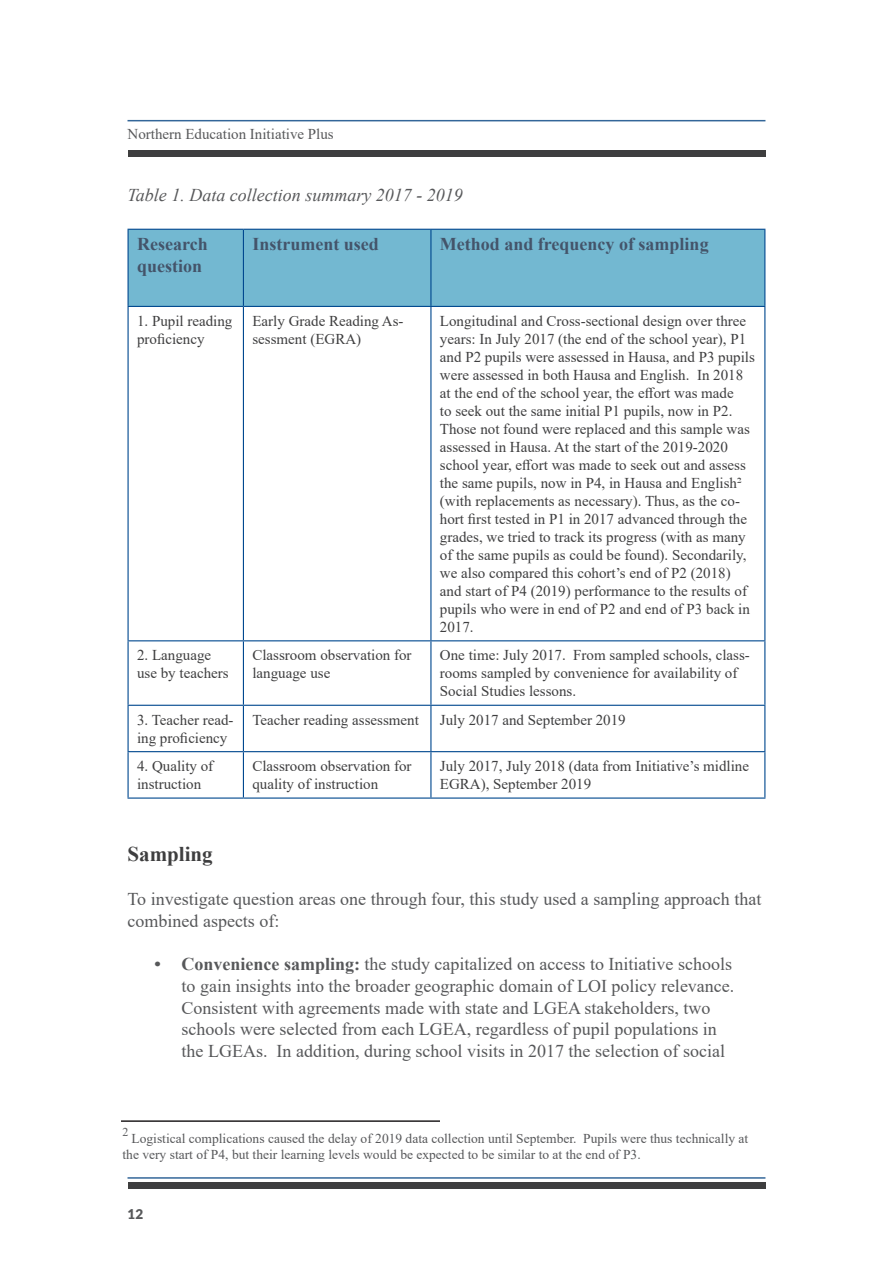
<style>
.page{position:relative;width:893px;height:1263px;background:#fff}
.page>*{position:absolute;margin:0;border:0;box-sizing:border-box;transform-origin:0 0}
.t1{font:700 21px "Times New Roman";color:#3e3e3f}
.t2{font:18px/21.8px "Times New Roman";color:#57585a}
.t3{font:700 18px/21.8px "Times New Roman";color:#44546a}
.t4{font:italic 18px "Times New Roman";color:#57585a}
.t5{font:15px/18px "Times New Roman";color:#3e3e3f}
.t6{font:15px "Times New Roman";color:#57585a}
.t7{font:13.5px/16.2px "Times New Roman";color:#57585a}
.t8{font:900 13.5px "Lato";color:#57585a}
.t9{font:12px "Times New Roman";color:#57585a}
.s1{font-weight:700}
</style>
<div class="page">
<hr style="left:128px;top:120px;width:637px;height:1px;background:#369">
<hr style="left:128px;top:1177px;width:637px;height:2px;background:#369">
<div style="left:128px;top:151px;width:637px;height:6px;background:#3e3e3f"></div>
<div style="left:128px;top:1182px;width:637px;height:6px;background:#3e3e3f"></div>
<div style="left:129px;top:230px;width:635px;height:76px;background:#73b8d1"></div>
<hr style="left:243px;top:230px;width:1px;height:76px;background:#01488f">
<hr style="left:430px;top:230px;width:1px;height:76px;background:#01488f">
<hr style="left:243px;top:307px;width:1px;height:333px;background:#01488f">
<hr style="left:430px;top:307px;width:1px;height:333px;background:#01488f">
<hr style="left:764px;top:307px;width:1px;height:333px;background:#01488f">
<hr style="left:128px;top:640px;width:115px;height:1px;background:#01488f">
<hr style="left:243px;top:640px;width:188px;height:1px;background:#01488f">
<hr style="left:243px;top:641px;width:1px;height:64px;background:#01488f">
<hr style="left:431px;top:640px;width:334px;height:1px;background:#01488f">
<hr style="left:430px;top:641px;width:1px;height:64px;background:#01488f">
<hr style="left:764px;top:641px;width:1px;height:64px;background:#01488f">
<hr style="left:128px;top:705px;width:115px;height:1px;background:#01488f">
<hr style="left:243px;top:705px;width:188px;height:1px;background:#01488f">
<hr style="left:243px;top:706px;width:1px;height:45px;background:#01488f">
<hr style="left:431px;top:705px;width:334px;height:1px;background:#01488f">
<hr style="left:430px;top:706px;width:1px;height:45px;background:#01488f">
<hr style="left:764px;top:706px;width:1px;height:45px;background:#01488f">
<hr style="left:128px;top:751px;width:115px;height:1px;background:#01488f">
<hr style="left:243px;top:751px;width:188px;height:1px;background:#01488f">
<hr style="left:243px;top:752px;width:1px;height:45px;background:#01488f">
<hr style="left:431px;top:751px;width:334px;height:1px;background:#01488f">
<hr style="left:430px;top:752px;width:1px;height:45px;background:#01488f">
<hr style="left:764px;top:752px;width:1px;height:45px;background:#01488f">
<hr style="left:128px;top:797px;width:115px;height:2px;background:#01488f">
<hr style="left:243px;top:797px;width:188px;height:2px;background:#01488f">
<hr style="left:431px;top:797px;width:334px;height:2px;background:#01488f">
<hr style="left:128px;top:229px;width:115px;height:1px;background:#01488f">
<hr style="left:128px;top:230px;width:1px;height:76px;background:#01488f">
<hr style="left:243px;top:229px;width:188px;height:1px;background:#01488f">
<hr style="left:431px;top:229px;width:334px;height:1px;background:#01488f">
<hr style="left:764px;top:230px;width:1px;height:76px;background:#01488f">
<hr style="left:128px;top:306px;width:115px;height:1px;background:#01488f">
<hr style="left:243px;top:306px;width:188px;height:1px;background:#01488f">
<hr style="left:431px;top:306px;width:334px;height:1px;background:#01488f">
<hr style="left:128px;top:307px;width:1px;height:333px;background:#01488f">
<hr style="left:128px;top:641px;width:1px;height:64px;background:#01488f">
<hr style="left:128px;top:706px;width:1px;height:45px;background:#01488f">
<hr style="left:128px;top:752px;width:1px;height:45px;background:#01488f">
<hr style="left:121px;top:1120px;width:319px;height:2px;background:#231f20">
<p class="t6" style="left:128px;top:123px;width:208px">Northern Education Initiative Plus</p>
<p class="t4" style="left:128px;top:182px;width:337px">Table 1. Data collection summary 2017 - 2019</p>
<p class="t3" style="left:137px;top:233px;width:72px">Research question</p>
<p class="t3" style="left:252px;top:233px;width:128px">Instrument used</p>
<p class="t3" style="left:440px;top:233px;width:270px">Method and frequency of sampling</p>
<p class="t5" style="left:137px;top:311px;width:97px">1. Pupil reading proficiency</p>
<p class="t5" style="left:252px;top:311px;width:153px">Early Grade Reading As&shy;sessment (EGRA)</p>
<p class="t5" style="left:440px;top:311px;width:316px">Longitudinal and Cross-sectional design over three years: In July 2017 (the end of the school year), P1 and P2 pupils were assessed in Hausa, and P3 pupils were assessed in both Hausa and English. In 2018 at the end of the school year, the effort was made<br>to seek out the same initial P1 pupils, now in P2.<br>Those not found were replaced and this sample was assessed in Hausa. At the start of the 2019-2020 school year, effort was made to seek out and assess the same pupils, now in P4, in Hausa and English2 (with replacements as necessary). Thus, as the co&shy;hort first tested in P1 in 2017 advanced through the grades, we tried to track its progress (with as many of the same pupils as could be found). Secondarily, we also compared this cohort’s end of P2 (2018) and start of P4 (2019) performance to the results of pupils who were in end of P2 and end of P3 back in 2017.</p>
<p class="t5" style="left:137px;top:646px;width:93px">2. Language use by teachers</p>
<p class="t5" style="left:252px;top:646px;width:161px">Classroom observation for language use</p>
<p class="t5" style="left:440px;top:646px;width:311px">One time: July 2017. From sampled schools, class&shy;rooms sampled by convenience for availability of<br>Social Studies lessons.</p>
<p class="t5" style="left:137px;top:710px;width:98px">3. Teacher read&shy;ing proficiency</p>
<p class="t5" style="left:252px;top:710px;width:168px">Teacher reading assessment</p>
<p class="t5" style="left:440px;top:710px;width:187px">July 2017 and September 2019</p>
<p class="t5" style="left:137px;top:756px;width:78px">4. Quality of instruction</p>
<p class="t5" style="left:252px;top:756px;width:161px">Classroom observation for quality of instruction</p>
<p class="t5" style="left:440px;top:756px;width:311px">July 2017, July 2018 (data from Initiative’s midline<br>EGRA), September 2019</p>
<h1 class="t1" style="left:128px;top:839px;width:87px">Sampling</h1>
<p class="t2" style="left:128px;top:887px;width:635px">To investigate question areas one through four, this study used a sampling approach that combined aspects of:</p>
<p class="t2" style="left:182px;top:953px;width:554px;text-indent:-27px"><span class="s1">• Convenience sampling:</span> the study capitalized on access to Initiative schools to gain insights into the broader geographic domain of LOI policy relevance.<br>Consistent with agreements made with state and LGEA stakeholders, two schools were selected from each LGEA, regardless of pupil populations in the LGEAs. In addition, during school visits in 2017 the selection of social</p>
<p class="t9" style="left:123px;top:1123px;width:7px">2</p>
<p class="t7" style="left:122px;top:1130px;width:627px;text-indent:9px">Logistical complications caused the delay of 2019 data collection until September. Pupils were thus technically at the very start of P4, but their learning levels would be expected to be similar to at the end of P3.</p>
<p class="t8" style="left:128px;top:1203px;width:17px">12</p>
</div>
